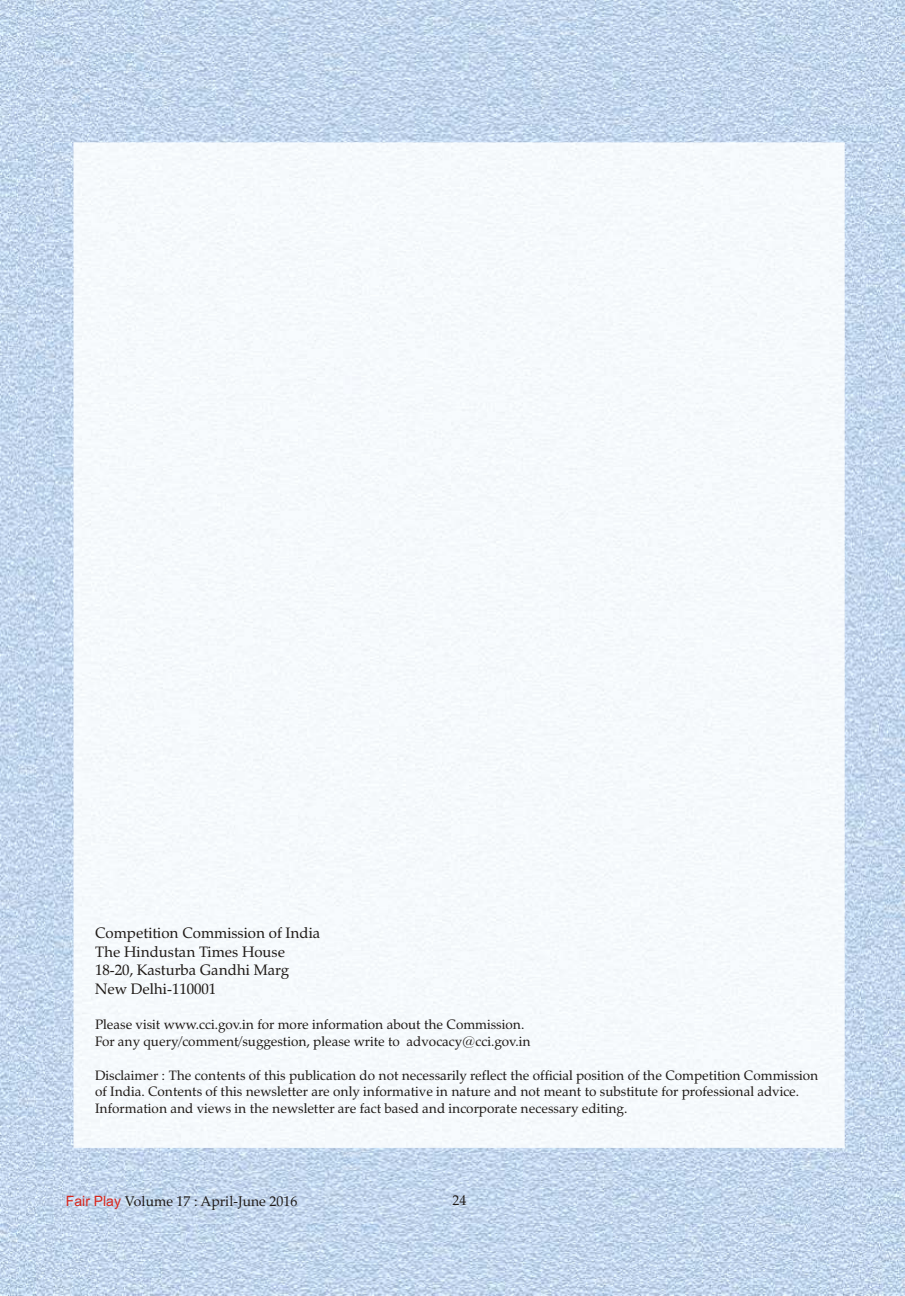
<style>
.page{position:relative;width:905px;height:1296px;background:#fff}
.page>*{position:absolute;margin:0;border:0;box-sizing:border-box;transform-origin:0 0}
.t1{font:15px/18.6px "Zapf Calligraphic 801 BT";color:#1f1a17}
.t2{font:14.25px "Palatino Linotype";color:#1f1a17}
.t3{font:13.5px/16.8px "Zapf Calligraphic 801 BT";color:#1f1a17}
.s1{font-family:"Arial";color:#d9261c}
</style>
<div class="page">
<img style="left:0;top:0;width:904px;height:1296px">
<div style="left:73px;top:142px;width:771px;height:1006px;background:#f6fafd"></div>
<p class="t1" style="left:95px;top:925px;width:227px">Competition Commission of India<br>The Hindustan Times House<br>18-20, Kasturba Gandhi Marg<br>New Delhi-110001</p>
<p class="t3" style="left:95px;top:1018px;width:437px">Please visit www.cci.gov.in for more information about the Commission.<br>For any query/comment/suggestion, please write to advocacy@cci.gov.in</p>
<p class="t3" style="left:95px;top:1068px;width:724px">Disclaimer : The contents of this publication do not necessarily reflect the official position of the Competition Commission of India. Contents of this newsletter are only informative in nature and not meant to substitute for professional advice.<br>Information and views in the newsletter are fact based and incorporate necessary editing.</p>
<p class="t2" style="left:66px;top:1196px;width:233px"><span class="s1">Fair Play</span> Volume 17 : April-June 2016</p>
<p class="t2" style="left:452px;top:1195px;width:15px">24</p>
</div>
